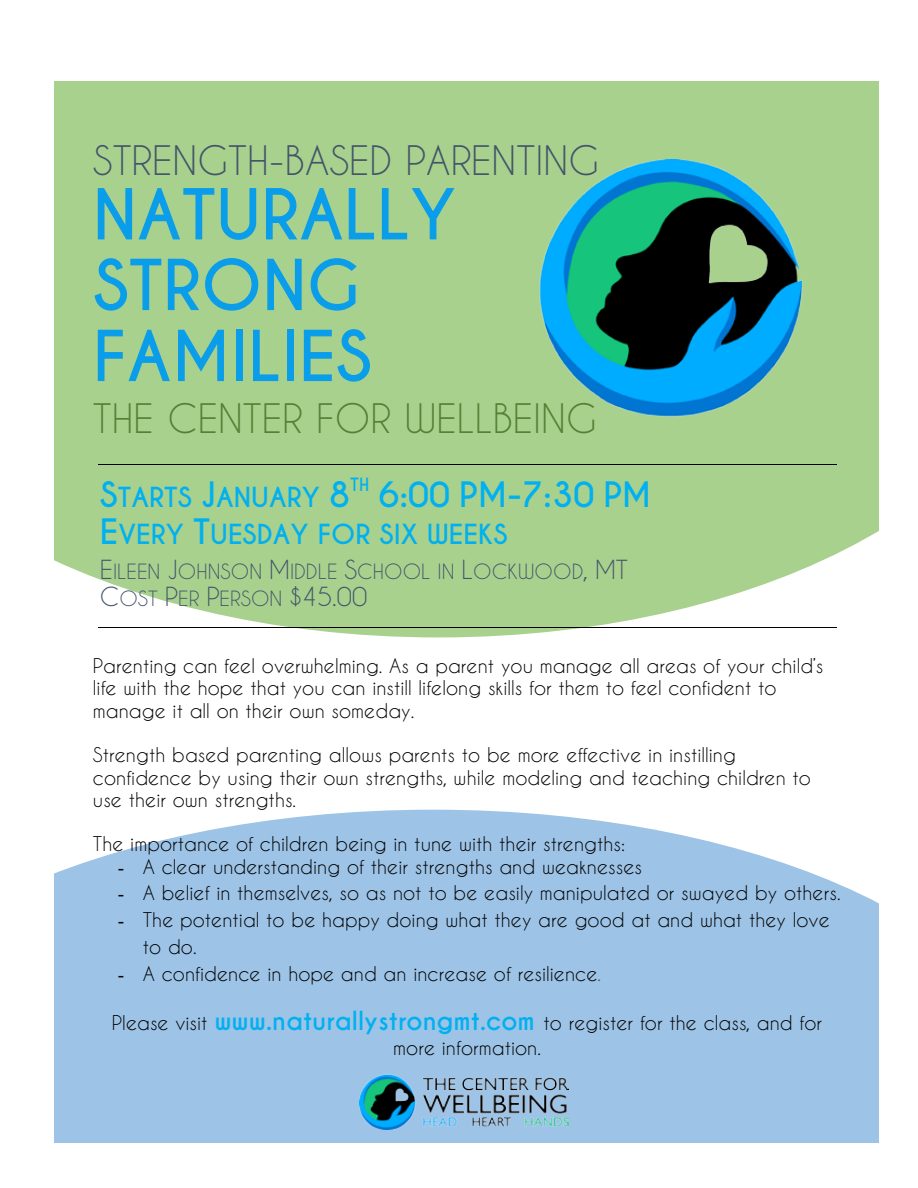
<style>
.page{position:relative;width:918px;height:1188px;background:#fff}
.page>*{position:absolute;margin:0;border:0;box-sizing:border-box;transform-origin:0 0}
.t1{font:700 65.7px/70.8px "Caviar Dreams";color:#0a9de9}
.t2{font:38.1px "Caviar Dreams";letter-spacing:.005em;color:#44546a}
.t3{font:38.1px "Caviar Dreams";letter-spacing:.005em;color:#538135}
.t4{font:700 32.85px "Caviar Dreams";color:#00b0f0}
.t5{font:700 25.95px "Caviar Dreams";color:#00b0f0}
.t6{font:19.65px/27.3px "Caviar Dreams";letter-spacing:.005em;color:#44546a}
.t7{font:19.05px/22.2px "Caviar Dreams";letter-spacing:.005em;color:#000}
.t8{font:700 17.1px "Caviar Dreams";color:#00b0f0}
.s1{font-size:32.85px}
.s2{font-size:24.6px}
.s3{font-family:"Times New Roman"}
.s4{color:#44546a}
.s5{font-weight:700;font-size:24.6px;color:#00b0f0}
</style>
<div class="page">
<svg style="left:54px;top:810px;width:825px;height:333px;background:#a4c7e7"></svg>
<div style="left:54px;top:81px;width:825px;height:556px;background:#a9d18e"></div>
<img style="left:536px;top:159px;width:289px;height:268px">
<img style="left:359px;top:1069px;width:209px;height:60px">
<hr style="left:98px;top:464px;width:738px;height:1px;background:#000">
<hr style="left:98px;top:627px;width:738px;height:1px;background:#000">
<p class="t2" style="left:93px;top:138px;width:507px">STRENGTH-BASED PARENTING</p>
<p class="t1" style="left:93px;top:181px;width:365px">NATURALLY<br>STRONG<br>FAMILIES</p>
<p class="t3" style="left:93px;top:395px;width:505px">THE CENTER FOR WELLBEING</p>
<p class="t5" style="left:100px;top:482px;width:252px"><span class="s1">S</span>TARTS <span class="s1">J</span>ANUARY <span class="s1">8</span></p>
<p class="t8" style="left:350px;top:474px;width:21px">TH</p>
<p class="t4" style="left:378px;top:475px;width:274px">6:00 PM-7:30 PM</p>
<p class="t5" style="left:100px;top:519px;width:409px"><span class="s1">E</span>VERY <span class="s1">T</span>UESDAY FOR SIX WEEKS</p>
<p class="t6" style="left:100px;top:557px;width:530px"><span class="s2">E</span>ILEEN <span class="s2">J</span>OHNSON <span class="s2">M</span>IDDLE <span class="s2">S</span>CHOOL IN <span class="s2">L</span>OCKWOOD<span class="s2">, MT<br>C</span>OST <span class="s2">P</span>ER <span class="s2">P</span>ERSON <span class="s2">$45.00</span></p>
<p class="t7" style="left:93px;top:655px;width:732px">Parenting can feel overwhelming. As a parent you manage all areas of your child’s life with the hope that you can instill lifelong skills for them to feel confident to manage it all on their own someday.</p>
<p class="t7" style="left:93px;top:744px;width:720px">Strength based parenting allows parents to be more effective in instilling confidence by using their own strengths, while modeling and teaching children to use their own strengths.</p>
<p class="t7" style="left:93px;top:833px;width:534px">The importance of children being in tune with their strengths:</p>
<p class="t7" style="left:118px;top:855px;width:526px"><span class="s3">-</span> A clear understanding of their strengths and weaknesses</p>
<p class="t7" style="left:118px;top:882px;width:724px"><span class="s3">-</span> A belief in themselves, so as not to be easily manipulated or swayed by others.</p>
<p class="t7" style="left:143px;top:906px;width:688px;line-height:27px;text-indent:-25px"><span class="s3">-</span> The potential to be happy doing what they are good at and what they love to do.</p>
<p class="t7" style="left:118px;top:962px;width:485px"><span class="s3">-</span> A confidence in hope and an increase of resilience<span class="s4">.</span></p>
<p class="t7" style="left:112px;top:1009px;width:712px;line-height:25.3px;text-align:center">Please visit <span class="s5">www.naturallystrongmt.com</span> to register for the class, and for more information.</p>
</div>
